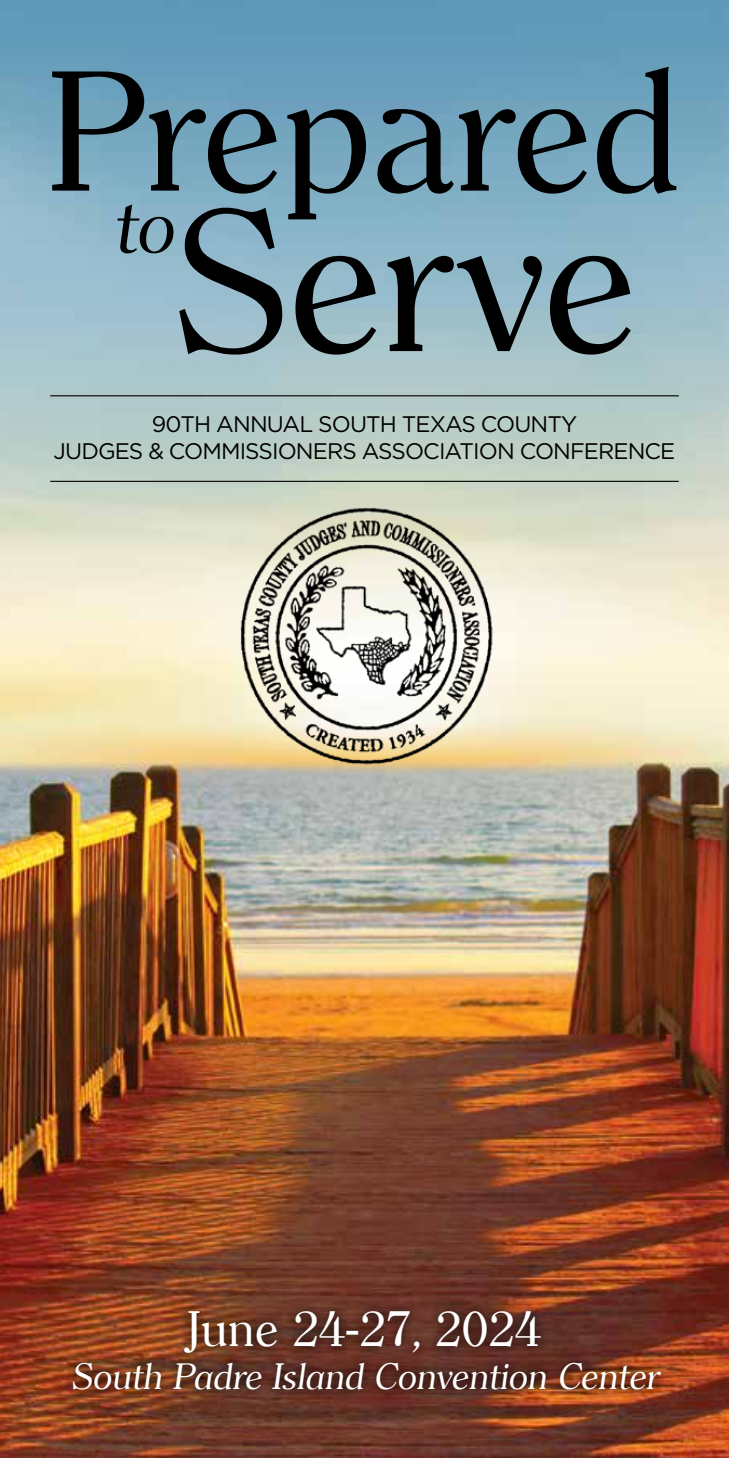
<style>
.page{position:relative;width:729px;height:1458px;background:#fff}
.page>*{position:absolute;margin:0;border:0;box-sizing:border-box;transform-origin:0 0}
.t1{font:194.17px "Clerface";color:#000}
.t2{font:166.05px "Clerface";color:#000}
.t3{font:italic 71.77px "Clerface";color:#000}
.t4{font:48.38px "Clerface";color:#fff}
.t5{font:italic 35.77px "Clerface";color:#fff}
.t6{font:22.5px/27px "Gotham";letter-spacing:-.04em;color:#000;text-align:center}
</style>
<div class="page">
<img style="left:0;top:0;width:729px;height:1458px">
<div style="left:62px;top:1299px;width:610px;height:102px;background:#000;opacity:.75"></div>
<hr style="left:50px;top:395px;width:629px;height:1px;background:#000">
<hr style="left:50px;top:481px;width:629px;height:1px;background:#000">
<img style="left:228px;top:493px;width:273px;height:292px">
<h2 class="t2" style="left:48px;top:34px;width:635px">Prepared</h2>
<h3 class="t3" style="left:113px;top:185px;width:62px">to</h3>
<h1 class="t1" style="left:174px;top:168px;width:463px">Serve</h1>
<p class="t6" style="left:54px;top:410px;width:623px">90TH ANNUAL SOUTH TEXAS COUNTY<br>JUDGES &amp; COMMISSIONERS ASSOCIATION CONFERENCE</p>
<h3 class="t4" style="left:187px;top:1301px;width:356px">June 24-27, 2024</h3>
<h3 class="t5" style="left:71px;top:1356px;width:588px">South Padre Island Convention Center</h3>
</div>
